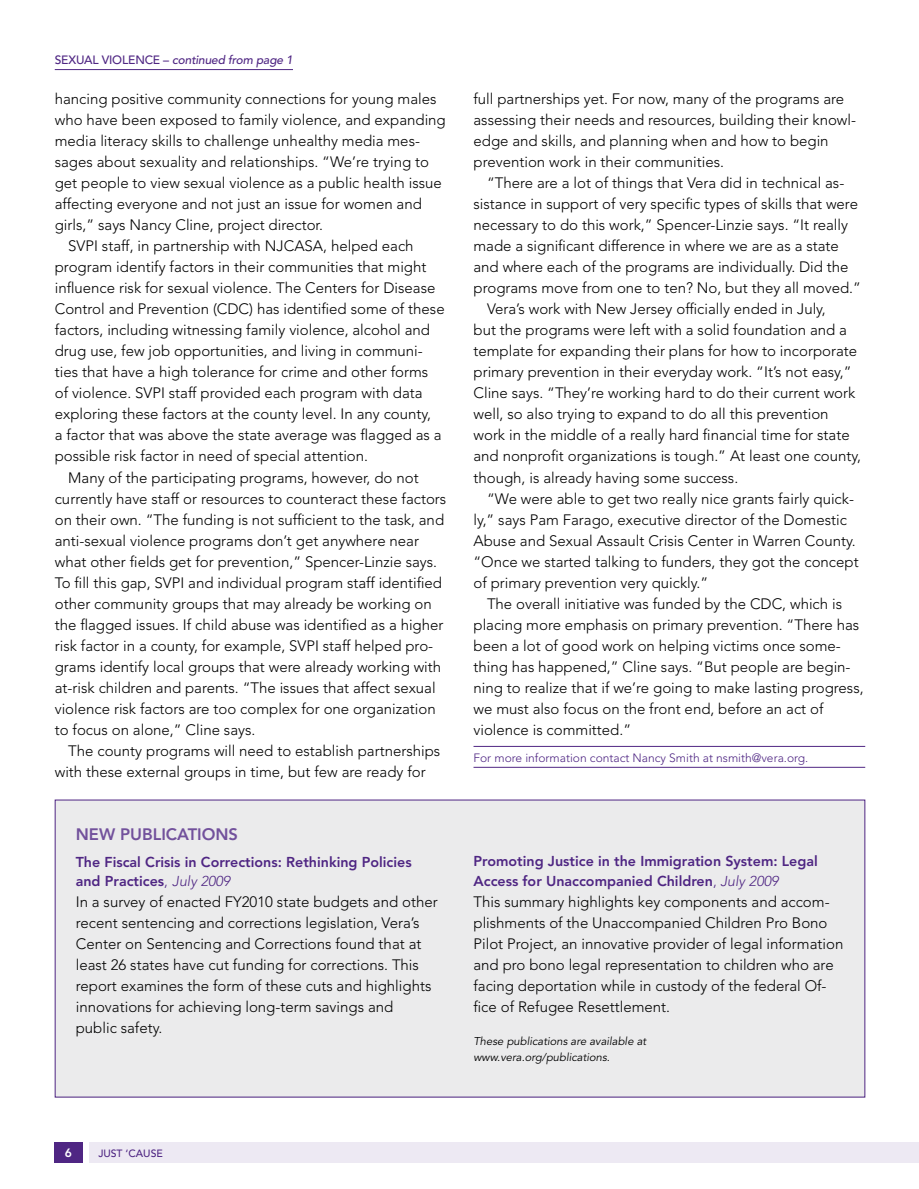
<style>
.page{position:relative;width:919px;height:1189px;background:#fff}
.page>*{position:absolute;margin:0;border:0;box-sizing:border-box;transform-origin:0 0}
.t1{font:800 16.5px "Avenir LT Std";color:#72519c}
.t2{font:300 15px/21px "Avenir LT Std";color:#000}
.t3{font:800 14.25px/19px "Avenir LT Std";color:#4f2683}
.t4{font:300 12px "Avenir LT Std";color:#4f2683}
.t5{font:italic 500 12px "Avenir";letter-spacing:-.015em;color:#4f2683}
.t6{font:500 12px "Avenir";color:#4f2683}
.t7{font:800 12px "Avenir LT Std";color:#fff}
.t8{font:italic 11.25px/16.5px "Avenir";color:#000}
.t9{font:500 10.5px "Avenir";color:#4f2683}
.s1{font-style:normal}
.s2{font-weight:300}
.s3{font-weight:300;font-style:italic}
</style>
<div class="page">
<div style="left:90px;top:1141px;width:828px;height:21px;background:#ede9f3"></div>
<div style="left:55px;top:1141px;width:28px;height:21px;background:#4f2683"></div>
<hr style="left:55px;top:69px;width:238px;height:1px;background:#4f2683">
<hr style="left:473px;top:746px;width:392px;height:1px;background:#4f2683">
<hr style="left:473px;top:766px;width:392px;height:1px;background:#4f2683">
<div style="left:55px;top:799px;width:809px;height:297px;background:#ebebec"></div>
<p class="t6" style="left:55px;top:53px;width:30px">SEXUAL</p>
<p class="t6" style="left:102px;top:53px;width:9px">VIOLENCE</p>
<p class="t5" style="left:163px;top:53px;width:131px"><span class="s1">–</span> continued from page 1</p>
<p class="t2" style="left:55px;top:89px;width:383px">hancing positive community connections for young males</p>
<p class="t2" style="left:55px;top:110px;width:392px">who have been exposed to family violence, and expanding</p>
<p class="t2" style="left:55px;top:131px;width:367px">media literacy skills to challenge unhealthy media mes-</p>
<p class="t2" style="left:55px;top:152px;width:376px">sages about sexuality and relationships. “We’re trying to</p>
<p class="t2" style="left:55px;top:173px;width:388px">get people to view sexual violence as a public health issue</p>
<p class="t2" style="left:55px;top:194px;width:368px">affecting everyone and not just an issue for women and</p>
<p class="t2" style="left:55px;top:215px;width:270px">girls,” says Nancy Cline, project director.</p>
<p class="t2" style="left:68px;top:236px;width:347px">SVPI staff, in partnership with NJCASA, helped each</p>
<p class="t2" style="left:55px;top:257px;width:373px">program identify factors in their communities that might</p>
<p class="t2" style="left:55px;top:278px;width:382px">influence risk for sexual violence. The Centers for Disease</p>
<p class="t2" style="left:55px;top:299px;width:391px">Control and Prevention (CDC) has identified some of these</p>
<p class="t2" style="left:55px;top:320px;width:377px">factors, including witnessing family violence, alcohol and</p>
<p class="t2" style="left:55px;top:341px;width:369px">drug use, few job opportunities, and living in communi-</p>
<p class="t2" style="left:55px;top:362px;width:375px">ties that have a high tolerance for crime and other forms</p>
<p class="t2" style="left:55px;top:383px;width:369px">of violence. SVPI staff provided each program with data</p>
<p class="t2" style="left:55px;top:404px;width:378px">exploring these factors at the county level. In any county,</p>
<p class="t2" style="left:55px;top:425px;width:388px">a factor that was above the state average was flagged as a</p>
<p class="t2" style="left:55px;top:446px;width:315px">possible risk factor in need of special attention.</p>
<p class="t2" style="left:68px;top:467px;width:352px">Many of the participating programs, however, do not</p>
<p class="t2" style="left:55px;top:488px;width:393px">currently have staff or resources to counteract these factors</p>
<p class="t2" style="left:55px;top:509px;width:391px">on their own. “The funding is not sufficient to the task, and</p>
<p class="t2" style="left:55px;top:530px;width:366px">anti-sexual violence programs don’t get anywhere near</p>
<p class="t2" style="left:55px;top:551px;width:384px">what other fields get for prevention,” Spencer-Linzie says.</p>
<p class="t2" style="left:55px;top:572px;width:389px">To fill this gap, SVPI and individual program staff identified</p>
<p class="t2" style="left:55px;top:593px;width:378px">other community groups that may already be working on</p>
<p class="t2" style="left:55px;top:614px;width:390px">the flagged issues. If child abuse was identified as a higher</p>
<p class="t2" style="left:55px;top:635px;width:380px">risk factor in a county, for example, SVPI staff helped pro-</p>
<p class="t2" style="left:55px;top:656px;width:388px">grams identify local groups that were already working with</p>
<p class="t2" style="left:55px;top:677px;width:382px">at-risk children and parents. “The issues that affect sexual</p>
<p class="t2" style="left:55px;top:698px;width:382px">violence risk factors are too complex for one organization</p>
<p class="t2" style="left:55px;top:719px;width:202px">to focus on alone,” Cline says.</p>
<p class="t2" style="left:68px;top:740px;width:373px">The county programs will need to establish partnerships</p>
<p class="t2" style="left:55px;top:761px;width:372px">with these external groups in time, but few are ready for</p>
<p class="t1" style="left:76px;top:824px;width:164px">New publications</p>
<p class="t3" style="left:76px;top:852px;width:337px">The Fiscal Crisis in Corrections: Rethinking Policies and Practices<span class="s2">,</span> <span class="s3">July 2009</span></p>
<p class="t2" style="left:76px;top:891px;width:363px">In a survey of enacted FY2010 state budgets and other recent sentencing and corrections legislation, Vera’s Center on Sentencing and Corrections found that at least 26 states have cut funding for corrections. This report examines the form of these cuts and highlights innovations for achieving long-term savings and public safety.</p>
<p class="t2" style="left:473px;top:89px;width:384px">full partnerships yet. For now, many of the programs are assessing their needs and resources, building their knowl&shy;edge and skills, and planning when and how to begin prevention work in their communities.</p>
<p class="t2" style="left:487px;top:173px;width:359px">“There are a lot of things that Vera did in technical as-</p>
<p class="t2" style="left:473px;top:194px;width:386px">sistance in support of very specific types of skills that were</p>
<p class="t2" style="left:473px;top:215px;width:376px">necessary to do this work,” Spencer-Linzie says. “It really</p>
<p class="t2" style="left:473px;top:236px;width:367px">made a significant difference in where we are as a state</p>
<p class="t2" style="left:473px;top:257px;width:376px">and where each of the programs are individually. Did the</p>
<p class="t2" style="left:473px;top:278px;width:389px">programs move from one to ten? No, but they all moved.”</p>
<p class="t2" style="left:487px;top:299px;width:340px">Vera’s work with New Jersey officially ended in July,</p>
<p class="t2" style="left:473px;top:320px;width:375px">but the programs were left with a solid foundation and a</p>
<p class="t2" style="left:473px;top:341px;width:385px">template for expanding their plans for how to incorporate</p>
<p class="t2" style="left:473px;top:362px;width:379px">primary prevention in their everyday work. “It’s not easy,”</p>
<p class="t2" style="left:473px;top:383px;width:383px">Cline says. “They’re working hard to do their current work</p>
<p class="t2" style="left:473px;top:404px;width:356px">well, so also trying to expand to do all this prevention</p>
<p class="t2" style="left:473px;top:425px;width:378px">work in the middle of a really hard financial time for state</p>
<p class="t2" style="left:473px;top:446px;width:389px">and nonprofit organizations is tough.” At least one county,</p>
<p class="t2" style="left:473px;top:467px;width:266px">though, is already having some success.</p>
<p class="t2" style="left:487px;top:488px;width:368px">“We were able to get two really nice grants fairly quick-</p>
<p class="t2" style="left:473px;top:509px;width:375px">ly,” says Pam Farago, executive director of the Domestic</p>
<p class="t2" style="left:473px;top:530px;width:383px">Abuse and Sexual Assault Crisis Center in Warren County.</p>
<p class="t2" style="left:473px;top:551px;width:386px">“Once we started talking to funders, they got the concept</p>
<p class="t2" style="left:473px;top:572px;width:236px">of primary prevention very quickly.”</p>
<p class="t2" style="left:487px;top:593px;width:356px">The overall initiative was funded by the CDC, which is</p>
<p class="t2" style="left:473px;top:614px;width:387px">placing more emphasis on primary prevention. “There has</p>
<p class="t2" style="left:473px;top:635px;width:369px">been a lot of good work on helping victims once some-</p>
<p class="t2" style="left:473px;top:656px;width:378px">thing has happened,” Cline says. “But people are begin-</p>
<p class="t2" style="left:473px;top:677px;width:391px">ning to realize that if we’re going to make lasting progress,</p>
<p class="t2" style="left:473px;top:698px;width:351px">we must also focus on the front end, before an act of</p>
<p class="t2" style="left:473px;top:719px;width:159px">violence is committed.”</p>
<p class="t4" style="left:473px;top:750px;width:336px">For more information contact Nancy Smith at nsmith@vera.org.</p>
<p class="t3" style="left:473px;top:851px;width:346px">Promoting Justice in the Immigration System: Legal<br>Access for Unaccompanied Children<span class="s2">,</span> <span class="s3">July 2009</span></p>
<p class="t2" style="left:473px;top:890px;width:371px">This summary highlights key components and accom&shy;plishments of the Unaccompanied Children Pro Bono Pilot Project, an innovative provider of legal information and pro bono legal representation to children who are facing deportation while in custody of the federal Of&shy;fice of Refugee Resettlement.</p>
<p class="t8" style="left:473px;top:1032px;width:174px">These publications are available at www.vera.org/publications.</p>
<p class="t7" style="left:65px;top:1145px;width:9px">6</p>
<p class="t9" style="left:98px;top:1146px;width:66px">JUST ‘CAUSE</p>
</div>
